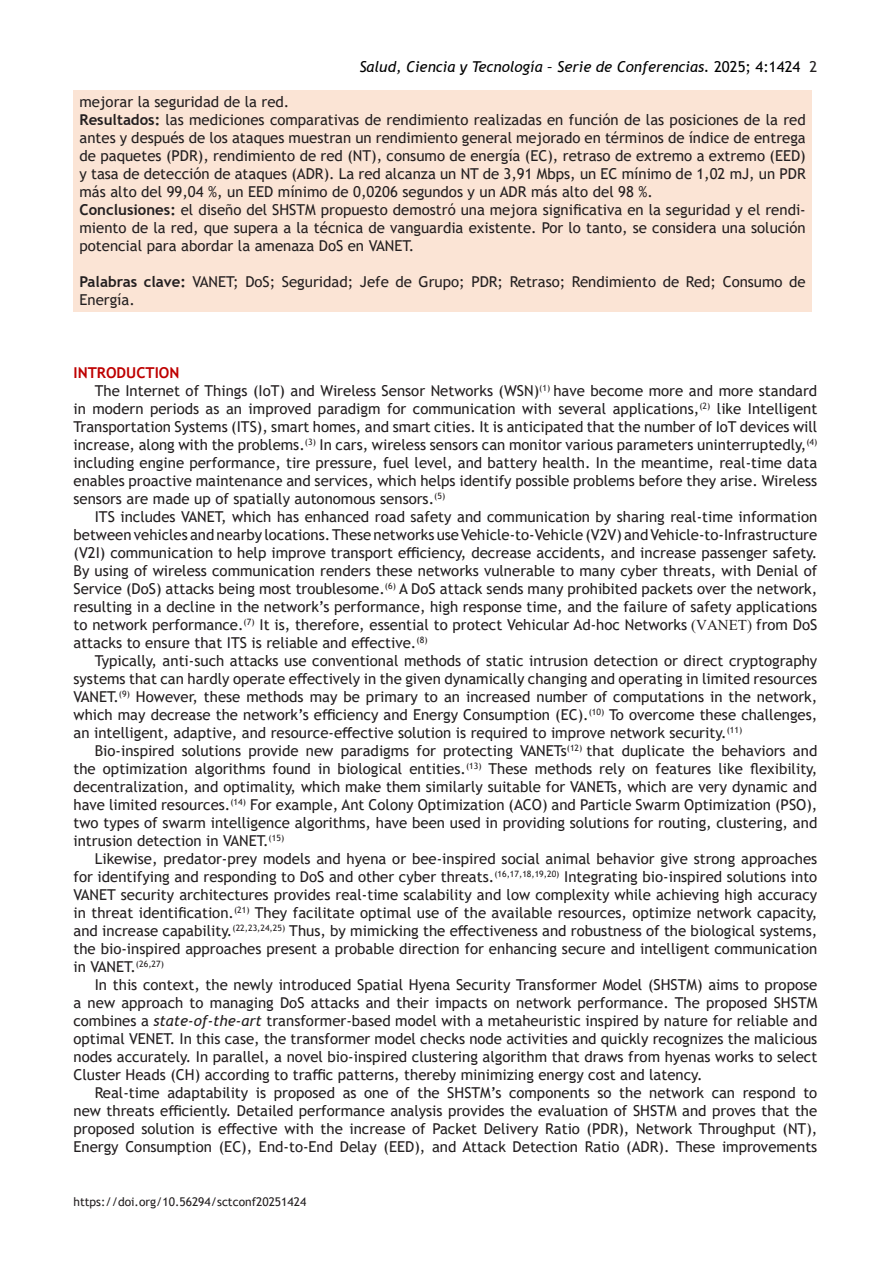
<style>
.page{position:relative;width:893px;height:1263px;background:#fff}
.page>*{position:absolute;margin:0;border:0;box-sizing:border-box;transform-origin:0 0}
.t1{font:15px/18px "Trebuchet MS";color:#231f20;text-align:justify}
.t2{font:italic 15px "Trebuchet MS";color:#000}
.Pa3{font:700 15px "Trebuchet MS";color:#be0000}
.t3{font:12px "Trebuchet MS";color:#231f20}
.s1{font-style:normal}
.s2{font-style:normal;color:#231f20}
.s3{font-weight:700}
.s4{font-family:"Times New Roman"}
.s5{font-style:italic}
</style>
<div class="page">
<div style="left:74px;top:90px;width:738px;height:221px;background:#fbe4d5"></div>
<p class="t2" style="left:359px;top:58px;width:459px">Salud, Ciencia y Tecnología – Serie de Conferencias. <span class="s1">2025; 4:1424</span> <span class="s2">2</span></p>
<p class="t1" style="left:80px;top:93px;width:211px">mejorar la seguridad de la red.</p>
<p class="t1" style="left:80px;top:111px;width:728px"><span class="s3">Resultados:</span> las mediciones comparativas de rendimiento realizadas en función de las posiciones de la red antes y después de los ataques muestran un rendimiento general mejorado en términos de índice de entrega de paquetes (PDR), rendimiento de red (NT), consumo de energía (EC), retraso de extremo a extremo (EED) y tasa de detección de ataques (ADR). La red alcanza un NT de 3,91 Mbps, un EC mínimo de 1,02 mJ, un PDR más alto del 99,04 %, un EED mínimo de 0,0206 segundos y un ADR más alto del 98 %.</p>
<p class="t1" style="left:80px;top:201px;width:728px"><span class="s3">Conclusiones:</span> el diseño del SHSTM propuesto demostró una mejora significativa en la seguridad y el rendi&shy;miento de la red, que supera a la técnica de vanguardia existente. Por lo tanto, se considera una solución potencial para abordar la amenaza DoS en VANET.</p>
<p class="t1" style="left:80px;top:273px;width:728px"><span class="s3">Palabras clave:</span> VANET; DoS; Seguridad; Jefe de Grupo; PDR; Retraso; Rendimiento de Red; Consumo de<br>Energía.</p>
<p class="Pa3" style="left:74px;top:363px;width:107px">INTRODUCTION</p>
<p class="t1" style="left:74px;top:382px;width:745px;text-indent:21px">The Internet of Things (IoT) and Wireless Sensor Networks (WSN)<sup>(1)</sup> have become more and more standard in modern periods as an improved paradigm for communication with several applications,<sup>(2)</sup> like Intelligent Transportation Systems (ITS), smart homes, and smart cities. It is anticipated that the number of IoT devices will increase, along with the problems.<sup>(3)</sup> In cars, wireless sensors can monitor various parameters uninterruptedly,<sup>(4) </sup>including engine performance, tire pressure, fuel level, and battery health. In the meantime, real-time data enables proactive maintenance and services, which helps identify possible problems before they arise. Wireless sensors are made up of spatially autonomous sensors.<sup>(5)</sup></p>
<p class="t1" style="left:74px;top:508px;width:745px;text-indent:21px">ITS includes VANET, which has enhanced road safety and communication by sharing real-time information between vehicles and nearby locations. These networks use Vehicle-to-Vehicle (V2V) and Vehicle-to-Infrastructure (V2I) communication to help improve transport efficiency, decrease accidents, and increase passenger safety.<br>By using of wireless communication renders these networks vulnerable to many cyber threats, with Denial of Service (DoS) attacks being most troublesome.<sup>(6)</sup> A DoS attack sends many prohibited packets over the network, resulting in a decline in the network’s performance, high response time, and the failure of safety applications to network performance.<sup>(7)</sup> It is, therefore, essential to protect Vehicular Ad-hoc Networks <span class="s4">(VANET)</span> from DoS attacks to ensure that ITS is reliable and effective.<sup>(8)</sup></p>
<p class="t1" style="left:74px;top:652px;width:745px;text-indent:21px">Typically, anti-such attacks use conventional methods of static intrusion detection or direct cryptography systems that can hardly operate effectively in the given dynamically changing and operating in limited resources VANET.<sup>(9)</sup> However, these methods may be primary to an increased number of computations in the network, which may decrease the network’s efficiency and Energy Consumption (EC).<sup>(10)</sup> To overcome these challenges, an intelligent, adaptive, and resource-effective solution is required to improve network security.<sup>(11)</sup></p>
<p class="t1" style="left:74px;top:742px;width:745px;text-indent:21px">Bio-inspired solutions provide new paradigms for protecting VANETs<sup>(12)</sup> that duplicate the behaviors and the optimization algorithms found in biological entities.<sup>(13)</sup> These methods rely on features like flexibility, decentralization, and optimality, which make them similarly suitable for VANETs, which are very dynamic and have limited resources.<sup>(14)</sup> For example, Ant Colony Optimization (ACO) and Particle Swarm Optimization (PSO), two types of swarm intelligence algorithms, have been used in providing solutions for routing, clustering, and intrusion detection in VANET.<sup>(15)</sup></p>
<p class="t1" style="left:74px;top:850px;width:745px;text-indent:21px">Likewise, predator-prey models and hyena or bee-inspired social animal behavior give strong approaches for identifying and responding to DoS and other cyber threats.<sup>(16,17,18,19,20)</sup> Integrating bio-inspired solutions into VANET security architectures provides real-time scalability and low complexity while achieving high accuracy in threat identification.<sup>(21)</sup> They facilitate optimal use of the available resources, optimize network capacity, and increase capability.<sup>(22,23,24,25)</sup> Thus, by mimicking the effectiveness and robustness of the biological systems, the bio-inspired approaches present a probable direction for enhancing secure and intelligent communication in VANET.<sup>(26,27)</sup></p>
<p class="t1" style="left:74px;top:976px;width:745px;text-indent:21px">In this context, the newly introduced Spatial Hyena Security Transformer Model (SHSTM) aims to propose a new approach to managing DoS attacks and their impacts on network performance. The proposed SHSTM combines a <span class="s5">state-of-the-art</span> transformer-based model with a metaheuristic inspired by nature for reliable and optimal VENET. In this case, the transformer model checks node activities and quickly recognizes the malicious nodes accurately. In parallel, a novel bio-inspired clustering algorithm that draws from hyenas works to select Cluster Heads (CH) according to traffic patterns, thereby minimizing energy cost and latency.</p>
<p class="t1" style="left:74px;top:1084px;width:745px;text-indent:21px">Real-time adaptability is proposed as one of the SHSTM’s components so the network can respond to new threats efficiently. Detailed performance analysis provides the evaluation of SHSTM and proves that the proposed solution is effective with the increase of Packet Delivery Ratio (PDR), Network Throughput (NT), Energy Consumption (EC), End-to-End Delay (EED), and Attack Detection Ratio (ADR). These improvements</p>
<p class="t3" style="left:74px;top:1194px;width:234px">https://doi.org/10.56294/sctconf20251424</p>
</div>
